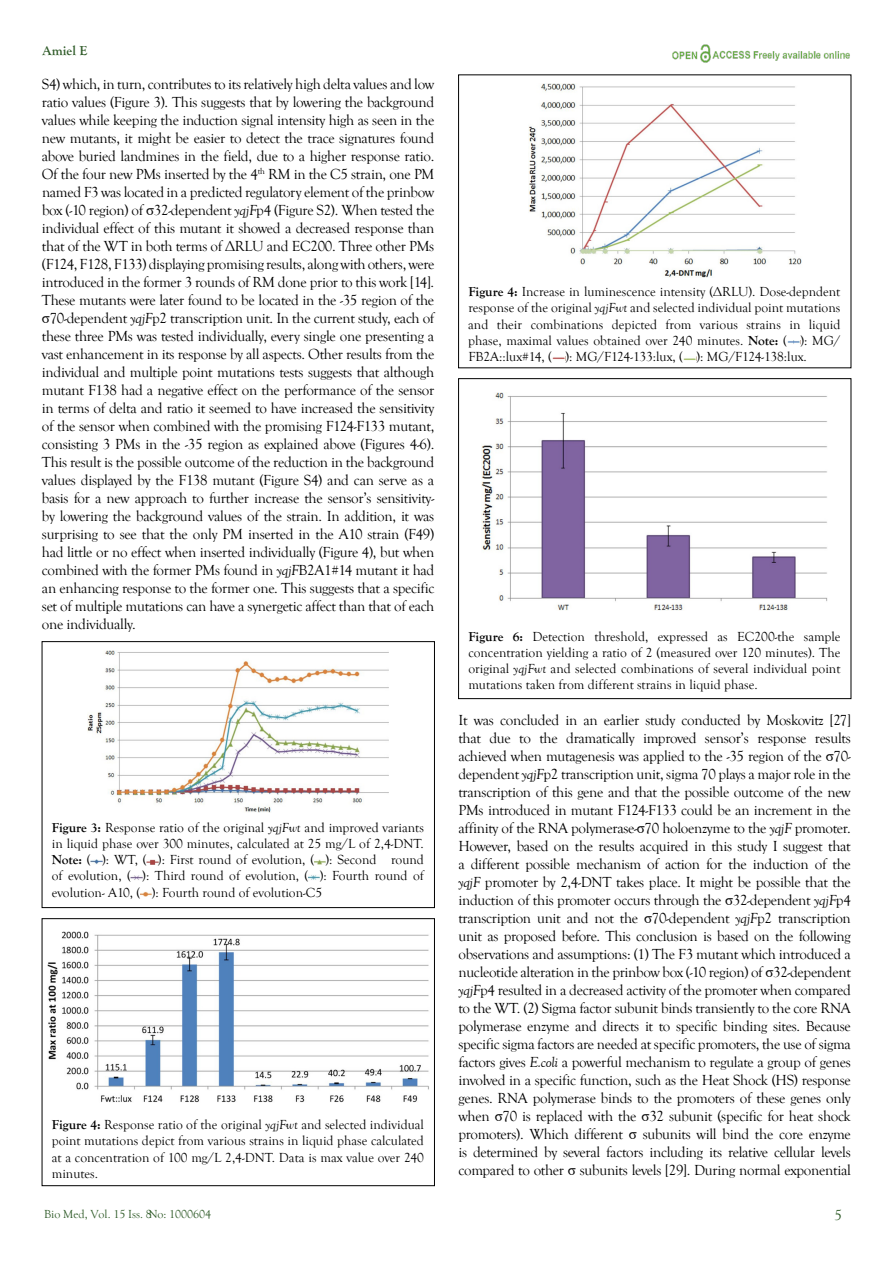
<style>
.page{position:relative;width:893px;height:1263px;background:#fff}
.page>*{position:absolute;margin:0;border:0;box-sizing:border-box;transform-origin:0 0}
.t1{font:15px/18px "Goudy Old Style T";letter-spacing:-.02em;color:#000;text-align:justify}
.t2{font:15px "Goudy Old Style T";color:#2f5b28}
.t3{font:13.5px/16.2px "Goudy Old Style T";color:#000;text-align:justify}
.t4{font:700 13.5px "Goudy Old Style T";color:#2f5b28}
.t5{font:12px "Goudy Old Style T";color:#2f5b28}
.s1{font-family:"Times New Roman"}
.s2{font-style:italic}
.s3{font-weight:700}
</style>
<div class="page">
<img style="left:672px;top:44px;width:178px;height:19px">
<svg style="left:787px;top:340px;width:13px;height:4px"></svg>
<svg style="left:552px;top:357px;width:13px;height:3px"></svg>
<svg style="left:683px;top:358px;width:13px;height:3px"></svg>
<img style="left:528px;top:83px;width:274px;height:195px">
<img style="left:482px;top:392px;width:345px;height:218px">
<svg style="left:91px;top:859px;width:11px;height:5px"></svg>
<svg style="left:147px;top:859px;width:11px;height:5px"></svg>
<svg style="left:314px;top:859px;width:11px;height:5px"></svg>
<svg style="left:131px;top:875px;width:11px;height:5px"></svg>
<svg style="left:308px;top:875px;width:12px;height:5px"></svg>
<svg style="left:140px;top:891px;width:12px;height:5px"></svg>
<img style="left:88px;top:650px;width:301px;height:162px">
<img style="left:47px;top:932px;width:382px;height:170px">
<p class="t4" style="left:43px;top:43px;width:46px">Amiel E</p>
<p class="t1" style="left:42px;top:75px;width:394px">S4) which, in turn, contributes to its relatively high delta values and low ratio values (Figure 3). This suggests that by lowering the background values while keeping the induction signal intensity high as seen in the new mutants, it might be easier to detect the trace signatures found above buried landmines in the field, due to a higher response ratio.<br>Of the four new PMs inserted by the 4<sup>th</sup> RM in the C5 strain, one PM named F3 was located in a predicted regulatory element of the prinbow box (-10 region) of <span class="s1">σ</span>32-dependent <span class="s2">yqjF</span>p4 (Figure S2). When tested the individual effect of this mutant it showed a decreased response than that of the WT in both terms of ∆RLU and EC200. Three other PMs (F124, F128, F133) displaying promising results, along with others, were introduced in the former 3 rounds of RM done prior to this work [14].<br>These mutants were later found to be located in the -35 region of the <span class="s1">σ</span>70-dependent <span class="s2">yqjF</span>p2 transcription unit. In the current study, each of these three PMs was tested individually, every single one presenting a vast enhancement in its response by all aspects. Other results from the individual and multiple point mutations tests suggests that although mutant F138 had a negative effect on the performance of the sensor in terms of delta and ratio it seemed to have increased the sensitivity of the sensor when combined with the promising F124-F133 mutant, consisting 3 PMs in the -35 region as explained above (Figures 4-6).<br>This result is the possible outcome of the reduction in the background values displayed by the F138 mutant (Figure S4) and can serve as a basis for a new approach to further increase the sensor’s sensitivity&shy;by lowering the background values of the strain. In addition, it was surprising to see that the only PM inserted in the A10 strain (F49) had little or no effect when inserted individually (Figure 4), but when combined with the former PMs found in <span class="s2">yqjF</span>B2A1#14 mutant it had an enhancing response to the former one. This suggests that a specific set of multiple mutations can have a synergetic affect than that of each one individually.</p>
<p class="t3" style="left:52px;top:819px;width:374px"><span class="s3">Figure 3:</span> Response ratio of the original <span class="s2">yqjFwt</span> and improved variants in liquid phase over 300 minutes, calculated at 25 mg/L of 2,4-DNT.<br><span class="s3">Note:</span> ( ): WT, ( ): First round of evolution, ( ): Second round of evolution, ( ): Third round of evolution, ( ): Fourth round of evolution- A10, ( ): Fourth round of evolution-C5</p>
<p class="t3" style="left:52px;top:1117px;width:374px"><span class="s3">Figure 4:</span> Response ratio of the original <span class="s2">yqjFwt</span> and selected individual point mutations depict from various strains in liquid phase calculated at a concentration of 100 mg/L 2,4-DNT. Data is max value over 240 minutes.</p>
<p class="t5" style="left:44px;top:1207px;width:169px">Bio Med, Vol. 15 Iss. 8No: 1000604</p>
<p class="t3" style="left:468px;top:284px;width:374px"><span class="s3">Figure 4:</span> Increase in luminescence intensity (∆RLU). Dose-depndent response of the original <span class="s2">yqjFwt</span> and selected individual point mutations and their combinations depicted from various strains in liquid phase, maximal values obtained over 240 minutes. <span class="s3">Note:</span> ( ): MG/ FB2A::lux#14, ( ): MG/F124-133:lux, ( ): MG/F124-138:lux.</p>
<p class="t3" style="left:468px;top:628px;width:374px"><span class="s3">Figure 6:</span> Detection threshold, expressed as EC200-the sample concentration yielding a ratio of 2 (measured over 120 minutes). The original <span class="s2">yqjFwt</span> and selected combinations of several individual point mutations taken from different strains in liquid phase.</p>
<p class="t1" style="left:458px;top:712px;width:394px">It was concluded in an earlier study conducted by Moskovitz [27] that due to the dramatically improved sensor’s response results achieved when mutagenesis was applied to the -35 region of the <span class="s1">σ</span>70- dependent <span class="s2">yqjF</span>p2 transcription unit, sigma 70 plays a major role in the transcription of this gene and that the possible outcome of the new PMs introduced in mutant F124-F133 could be an increment in the affinity of the RNA polymerase-<span class="s1">σ</span>70 holoenzyme to the <span class="s2">yqjF</span> promoter.<br>However, based on the results acquired in this study I suggest that a different possible mechanism of action for the induction of the <span class="s2">yqjF</span> promoter by 2,4-DNT takes place. It might be possible that the induction of this promoter occurs through the <span class="s1">σ</span>32-dependent <span class="s2">yqjF</span>p4 transcription unit and not the <span class="s1">σ</span>70-dependent <span class="s2">yqjF</span>p2 transcription unit as proposed before. This conclusion is based on the following observations and assumptions: (1) The F3 mutant which introduced a nucleotide alteration in the prinbow box (-10 region) of <span class="s1">σ</span>32-dependent <span class="s2">yqjF</span>p4 resulted in a decreased activity of the promoter when compared to the WT. (2) Sigma factor subunit binds transiently to the core RNA polymerase enzyme and directs it to specific binding sites. Because specific sigma factors are needed at specific promoters, the use of sigma factors gives <span class="s2">E.coli</span> a powerful mechanism to regulate a group of genes involved in a specific function, such as the Heat Shock (HS) response genes. RNA polymerase binds to the promoters of these genes only when <span class="s1">σ</span>70 is replaced with the <span class="s1">σ</span>32 subunit (specific for heat shock promoters). Which different <span class="s1">σ</span> subunits will bind the core enzyme is determined by several factors including its relative cellular levels compared to other <span class="s1">σ</span> subunits levels [29]. During normal exponential</p>
<p class="t2" style="left:834px;top:1207px;width:9px">5</p>
</div>
